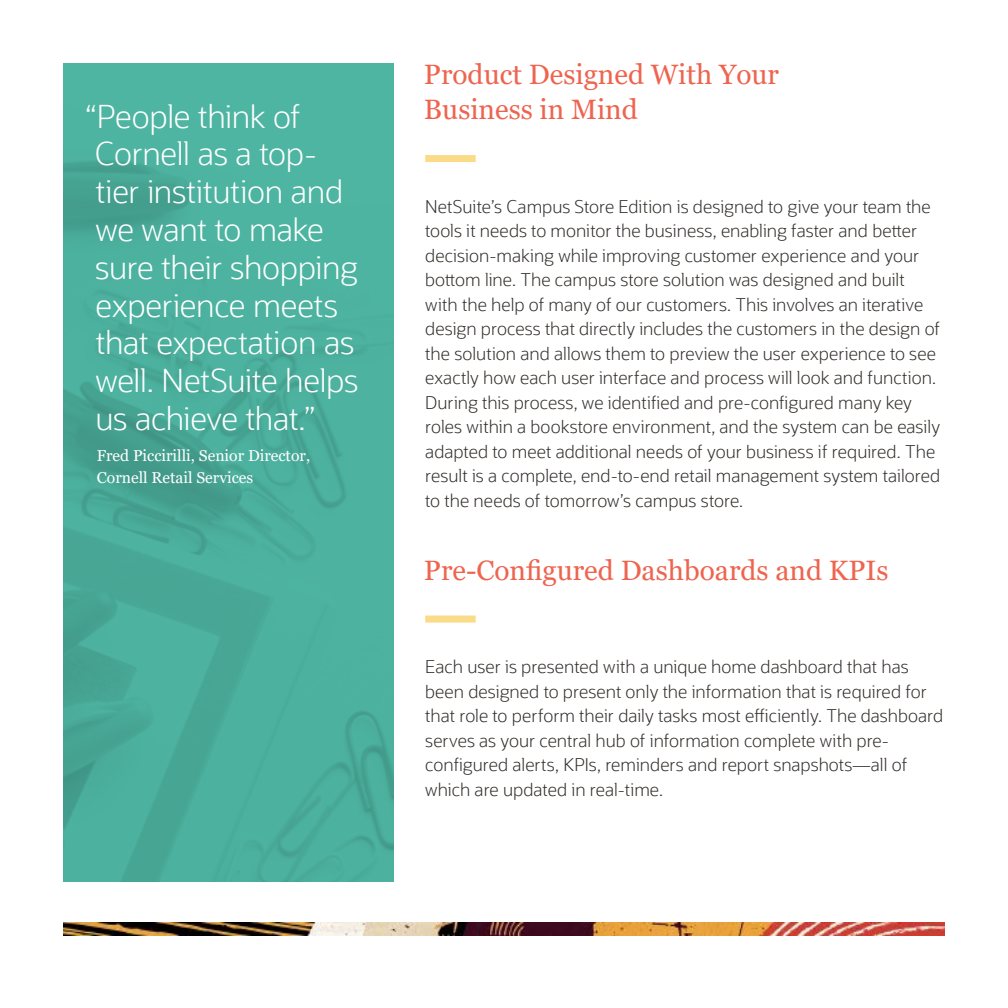
<style>
.page{position:relative;width:1008px;height:1008px;background:#fff}
.page>*{position:absolute;margin:0;border:0;box-sizing:border-box;transform-origin:0 0}
.t1{font:300 31.5px/37.8px "Oracle Sans";letter-spacing:-.01em;color:#fff}
.t2{font:28px/35px "Georgia";color:#ee644f}
.t3{font:300 17.5px/24.5px "Oracle Sans";color:#312d2a}
.t4{font:15.75px/22.8px "Georgia";color:#fff}
</style>
<div class="page">
<img style="left:63px;top:923px;width:882px;height:13px">
<hr style="left:0;top:0;width:1px;height:1008px;background:#4eb5a2">
<div style="left:425px;top:155px;width:51px;height:7px;background:#fadb87"></div>
<div style="left:425px;top:616px;width:51px;height:7px;background:#fadb87"></div>
<svg style="left:63px;top:63px;width:331px;height:819px;fill:#4cb29f"></svg>
<h1 class="t1" style="left:86px;top:98px;width:274px">“People think of<br>Cornell as a top&shy;tier institution and we want to make sure their shopping experience meets that expectation as well. NetSuite helps us achieve that.”</h1>
<p class="t4" style="left:97px;top:444px;width:215px">Fred Piccirilli, Senior Director,<br>Cornell Retail Services</p>
<h2 class="t2" style="left:424px;top:58px;width:357px">Product Designed With Your<br>Business in Mind</h2>
<p class="t3" style="left:425px;top:195px;width:517px">NetSuite’s Campus Store Edition is designed to give your team the tools it needs to monitor the business, enabling faster and better decision-making while improving customer experience and your bottom line. The campus store solution was designed and built with the help of many of our customers. This involves an iterative design process that directly includes the customers in the design of the solution and allows them to preview the user experience to see exactly how each user interface and process will look and function.<br>During this process, we identified and pre-configured many key roles within a bookstore environment, and the system can be easily adapted to meet additional needs of your business if required. The result is a complete, end-to-end retail management system tailored to the needs of tomorrow’s campus store.</p>
<h2 class="t2" style="left:424px;top:553px;width:466px">Pre-Configured Dashboards and KPIs</h2>
<p class="t3" style="left:425px;top:655px;width:519px">Each user is presented with a unique home dashboard that has been designed to present only the information that is required for that role to perform their daily tasks most efficiently. The dashboard serves as your central hub of information complete with pre&shy;configured alerts, KPIs, reminders and report snapshots—all of which are updated in real-time.</p>
</div>
